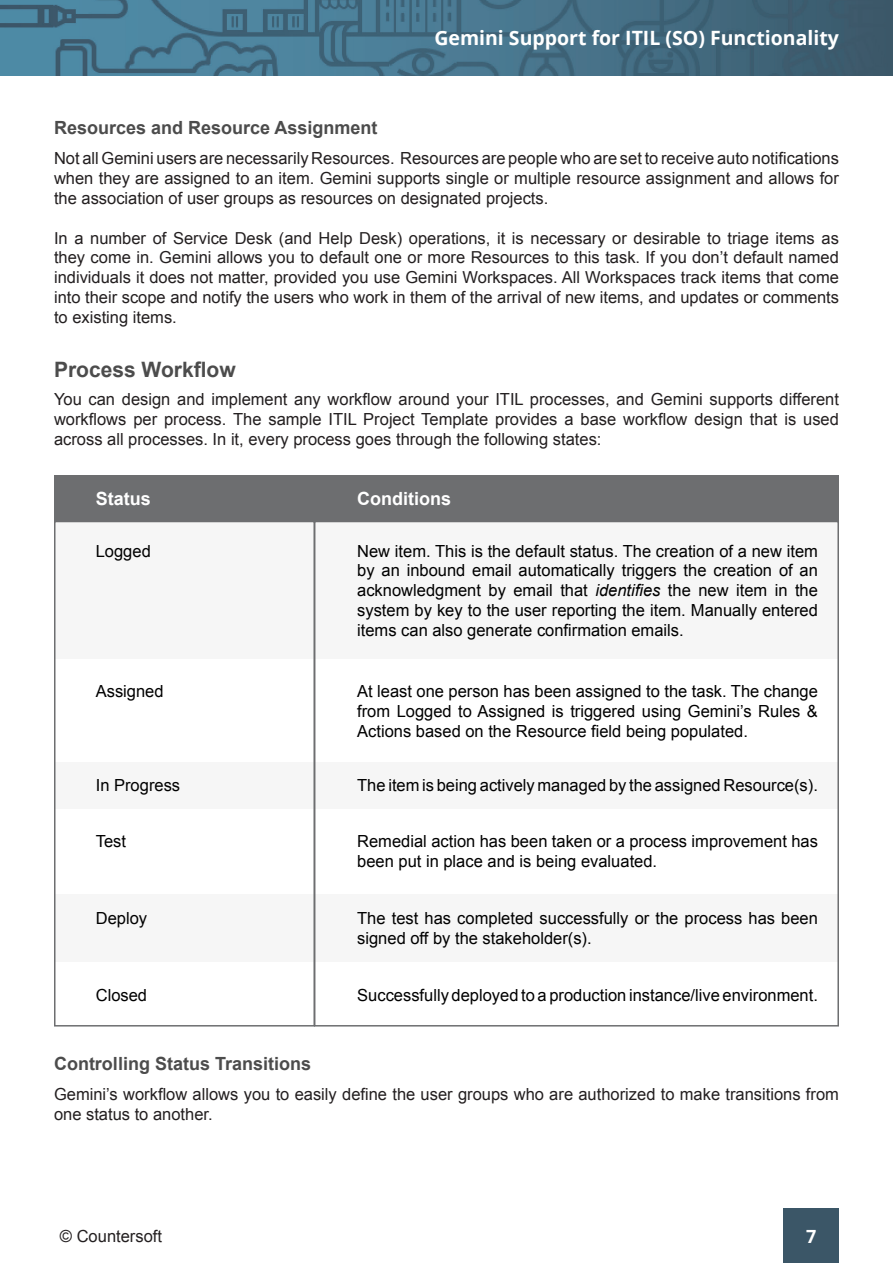
<style>
.page{position:relative;width:893px;height:1263px;background:#fff}
.page>*{position:absolute;margin:0;border:0;box-sizing:border-box;transform-origin:0 0}
.t1{font:700 21.15px "Arial";color:#4c4c4c}
.t2{font:700 19.65px "Open Sans";color:#fff}
.t3{font:700 18.15px "Arial";color:#4c4c4c}
.t4{font:700 18.15px "Arial";color:#fff}
.t5{font:700 18.15px "Open Sans";color:#fff}
.t6{font:16.65px/19.8px "Arial";color:#000;text-align:justify}
.t7{font:16.65px/19.8px "Arial";color:#231f20;text-align:justify}
.t8{font:16.5px/19.8px "Arial";color:#231f20;text-align:justify}
.s1{font-style:italic}
</style>
<div class="page">
<div style="left:784px;top:1209px;width:55px;height:54px;background:#3b5667"></div>
<img style="left:0;top:0;width:893px;height:75px">
<div style="left:54px;top:521px;width:785px;height:138px;background:#f6f6f6"></div>
<div style="left:54px;top:762px;width:785px;height:47px;background:#f6f6f6"></div>
<div style="left:54px;top:894px;width:785px;height:67px;background:#f6f6f6"></div>
<div style="left:54px;top:475px;width:785px;height:47px;background:#6d6e70"></div>
<div style="left:314px;top:521px;width:525px;height:505px;border:2px solid #6d6e70"></div>
<div style="left:54px;top:521px;width:261px;height:505px;border:2px solid #6d6e70"></div>
<p class="t3" style="left:54px;top:115px;width:325px">Resources and Resource Assignment</p>
<p class="t2" style="left:434px;top:24px;width:406px">Gemini Support for ITIL (SO) Functionality</p>
<p class="t7" style="left:54px;top:148px;width:786px">Not all Gemini users are necessarily Resources. Resources are people who are set to receive auto notifications when they are assigned to an item. Gemini supports single or multiple resource assignment and allows for the association of user groups as resources on designated projects.</p>
<p class="t8" style="left:54px;top:228px;width:786px">In a number of Service Desk (and Help Desk) operations, it is necessary or desirable to triage items as they come in. Gemini allows you to default one or more Resources to this task. If you don’t default named individuals it does not matter, provided you use Gemini Workspaces. All Workspaces track items that come into their scope and notify the users who work in them of the arrival of new items, and updates or comments to existing items.</p>
<p class="t1" style="left:54px;top:355px;width:183px">Process Workflow</p>
<p class="t7" style="left:54px;top:389px;width:786px">You can design and implement any workflow around your ITIL processes, and Gemini supports different workflows per process. The sample ITIL Project Template provides a base workflow design that is used across all processes. In it, every process goes through the following states:</p>
<p class="t4" style="left:96px;top:486px;width:57px">Status</p>
<p class="t4" style="left:357px;top:486px;width:95px">Conditions</p>
<p class="t6" style="left:96px;top:541px;width:57px">Logged</p>
<p class="t6" style="left:357px;top:541px;width:462px">New item. This is the default status. The creation of a new item by an inbound email automatically triggers the creation of an acknowledgment by email that <span class="s1">identifies</span> the new item in the system by key to the user reporting the item. Manually entered items can also generate confirmation emails.</p>
<p class="t6" style="left:96px;top:681px;width:69px">Assigned</p>
<p class="t6" style="left:357px;top:681px;width:462px">At least one person has been assigned to the task. The change from Logged to Assigned is triggered using Gemini’s Rules &amp; Actions based on the Resource field being populated.</p>
<p class="t6" style="left:96px;top:775px;width:86px">In Progress</p>
<p class="t6" style="left:357px;top:775px;width:462px">The item is being actively managed by the assigned Resource(s).</p>
<p class="t6" style="left:96px;top:831px;width:32px">Test</p>
<p class="t6" style="left:357px;top:831px;width:462px">Remedial action has been taken or a process improvement has been put in place and is being evaluated.</p>
<p class="t6" style="left:96px;top:908px;width:53px">Deploy</p>
<p class="t6" style="left:357px;top:908px;width:462px">The test has completed successfully or the process has been signed off by the stakeholder(s).</p>
<p class="t6" style="left:96px;top:985px;width:53px">Closed</p>
<p class="t6" style="left:357px;top:985px;width:462px">Successfully deployed to a production instance/live environment.</p>
<p class="t3" style="left:54px;top:1051px;width:259px">Controlling Status Transitions</p>
<p class="t7" style="left:54px;top:1084px;width:786px">Gemini’s workflow allows you to easily define the user groups who are authorized to make transitions from one status to another.</p>
<p class="t7" style="left:60px;top:1226px;width:104px">© Countersoft</p>
<p class="t5" style="left:806px;top:1223px;width:12px">7</p>
</div>
